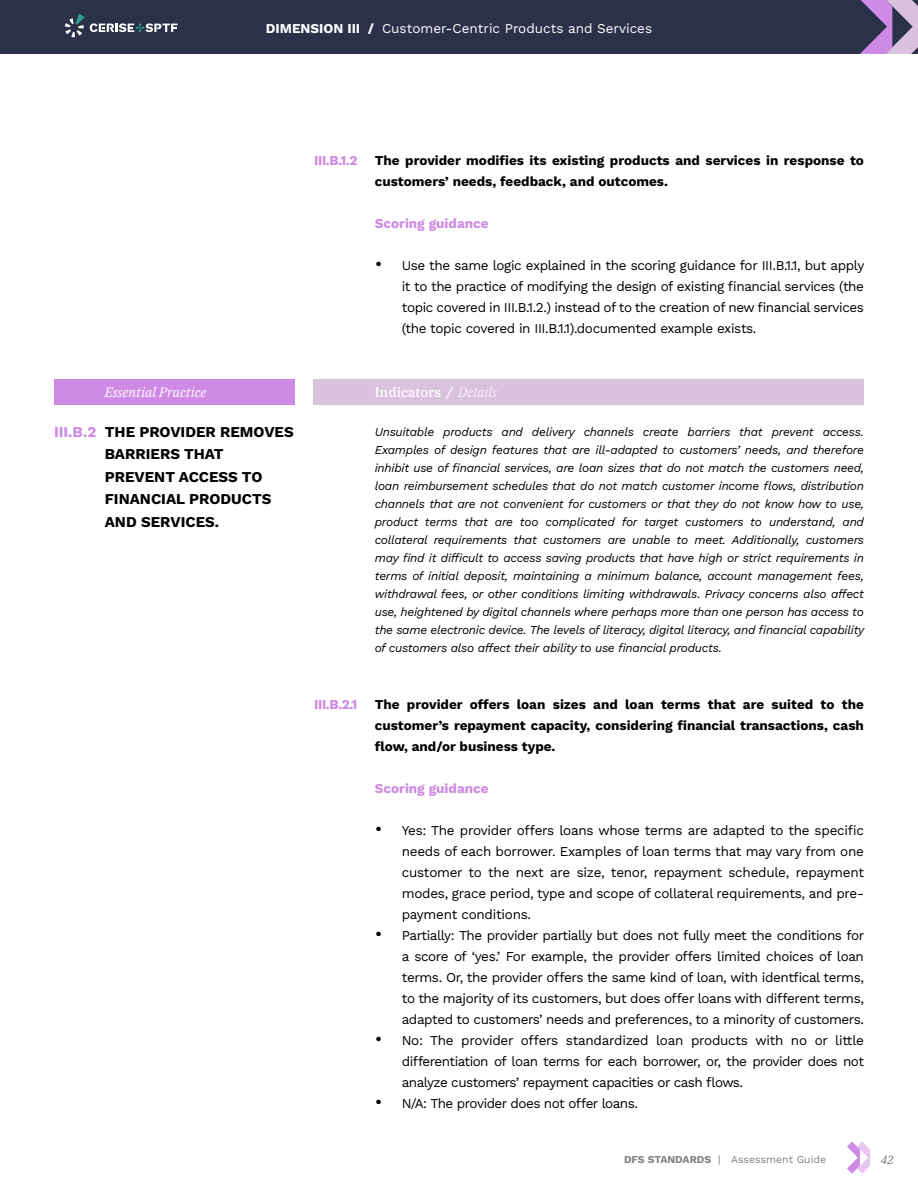
<style>
.page{position:relative;width:918px;height:1188px;background:#fff}
.page>*{position:absolute;margin:0;border:0;box-sizing:border-box;transform-origin:0 0}
.t1{font:700 15px/22.5px "Work Sans";color:#000}
.t2{font:700 15px "Work Sans";color:#ce8ae4}
.t3{font:13.5px/21px "Work Sans";letter-spacing:-.03em;color:#000;text-align:justify}
.t4{font:700 13.5px/21px "Work Sans";color:#000}
.t5{font:13.5px "Work Sans";color:#fff}
.t6{font:700 13.5px "Work Sans";color:#ce8ae4}
.t7{font:500 13.5px "IBM Plex Serif";color:#fff}
.t8{font:italic 13.5px "IBM Plex Serif";color:#fff}
.t9{font:italic 12px/18px "Work Sans";letter-spacing:-.02em;color:#000;text-align:justify}
.t10{font:italic 12px "IBM Plex Serif Text";color:#827c8a}
.t11{font:10.5px "Work Sans";color:#808285}
.s1{font-weight:700}
.s2{font-size:18px}
.s3{font-weight:700;font-style:italic}
.s4{font-weight:300;font-style:italic}
</style>
<div class="page">
<svg style="left:847px;top:1142px;width:23px;height:32px"></svg>
<div style="left:0;top:0;width:918px;height:54px;background:#2b3149"></div>
<div style="left:313px;top:379px;width:551px;height:25px;background:#dac1dd"></div>
<div style="left:54px;top:379px;width:241px;height:25px;background:#ce8ae4"></div>
<p class="t5" style="left:266px;top:18px;width:388px"><span class="s1">DIMENSION III /</span> Customer-Centric Products and Services</p>
<p class="t6" style="left:314px;top:150px;width:45px">III.B.1.2</p>
<p class="t4" style="left:375px;top:149px;width:491px">The provider modifies its existing products and services in response to customers’ needs, feedback, and outcomes.</p>
<p class="t6" style="left:375px;top:213px;width:115px">Scoring guidance</p>
<p class="t3" style="left:402px;top:254px;width:464px;text-indent:-27px"><span class="s2">•</span> Use the same logic explained in the scoring guidance for III.B.1.1, but apply it to the practice of modifying the design of existing financial services (the topic covered in III.B.1.2.) instead of to the creation of new financial services (the topic covered in III.B.1.1).documented example exists.</p>
<p class="t8" style="left:105px;top:382px;width:103px">Essential Practice</p>
<p class="t7" style="left:375px;top:382px;width:124px">Indicators <span class="s3">/</span> <span class="s4">Details</span></p>
<p class="t2" style="left:54px;top:420px;width:44px">III.B.2</p>
<p class="t1" style="left:105px;top:420px;width:191px">THE PROVIDER REMOVES<br>BARRIERS THAT<br>PREVENT ACCESS TO<br>FINANCIAL PRODUCTS<br>AND SERVICES.</p>
<p class="t9" style="left:375px;top:422px;width:491px">Unsuitable products and delivery channels create barriers that prevent access.<br>Examples of design features that are ill-adapted to customers’ needs, and therefore inhibit use of financial services, are loan sizes that do not match the customers need, loan reimbursement schedules that do not match customer income flows, distribution channels that are not convenient for customers or that they do not know how to use, product terms that are too complicated for target customers to understand, and collateral requirements that customers are unable to meet. Additionally, customers may find it difficult to access saving products that have high or strict requirements in terms of initial deposit, maintaining a minimum balance, account management fees, withdrawal fees, or other conditions limiting withdrawals. Privacy concerns also affect use, heightened by digital channels where perhaps more than one person has access to the same electronic device. The levels of literacy, digital literacy, and financial capability of customers also affect their ability to use financial products.</p>
<p class="t6" style="left:314px;top:694px;width:45px">III.B.2.1</p>
<p class="t4" style="left:375px;top:693px;width:491px;text-align:justify">The provider offers loan sizes and loan terms that are suited to the customer’s repayment capacity, considering financial transactions, cash flow, and/or business type.</p>
<p class="t6" style="left:375px;top:778px;width:115px">Scoring guidance</p>
<p class="t3" style="left:402px;top:819px;width:464px;text-indent:-27px"><span class="s2">•</span> Yes: The provider offers loans whose terms are adapted to the specific needs of each borrower. Examples of loan terms that may vary from one customer to the next are size, tenor, repayment schedule, repayment modes, grace period, type and scope of collateral requirements, and pre&shy;payment conditions.</p>
<p class="t3" style="left:402px;top:924px;width:464px;text-indent:-27px"><span class="s2">•</span> Partially: The provider partially but does not fully meet the conditions for a score of ‘yes.’ For example, the provider offers limited choices of loan terms. Or, the provider offers the same kind of loan, with identfical terms, to the majority of its customers, but does offer loans with different terms, adapted to customers’ needs and preferences, to a minority of customers.</p>
<p class="t3" style="left:402px;top:1029px;width:464px;text-indent:-27px"><span class="s2">•</span> No: The provider offers standardized loan products with no or little differentiation of loan terms for each borrower, or, the provider does not analyze customers’ repayment capacities or cash flows.</p>
<p class="t3" style="left:375px;top:1092px;width:265px"><span class="s2">•</span> N/A: The provider does not offer loans.</p>
<p class="t11" style="left:624px;top:1152px;width:204px"><span class="s1">DFS STANDARDS</span> | Assessment Guide</p>
<p class="t10" style="left:881px;top:1151px;width:15px">42</p>
</div>
